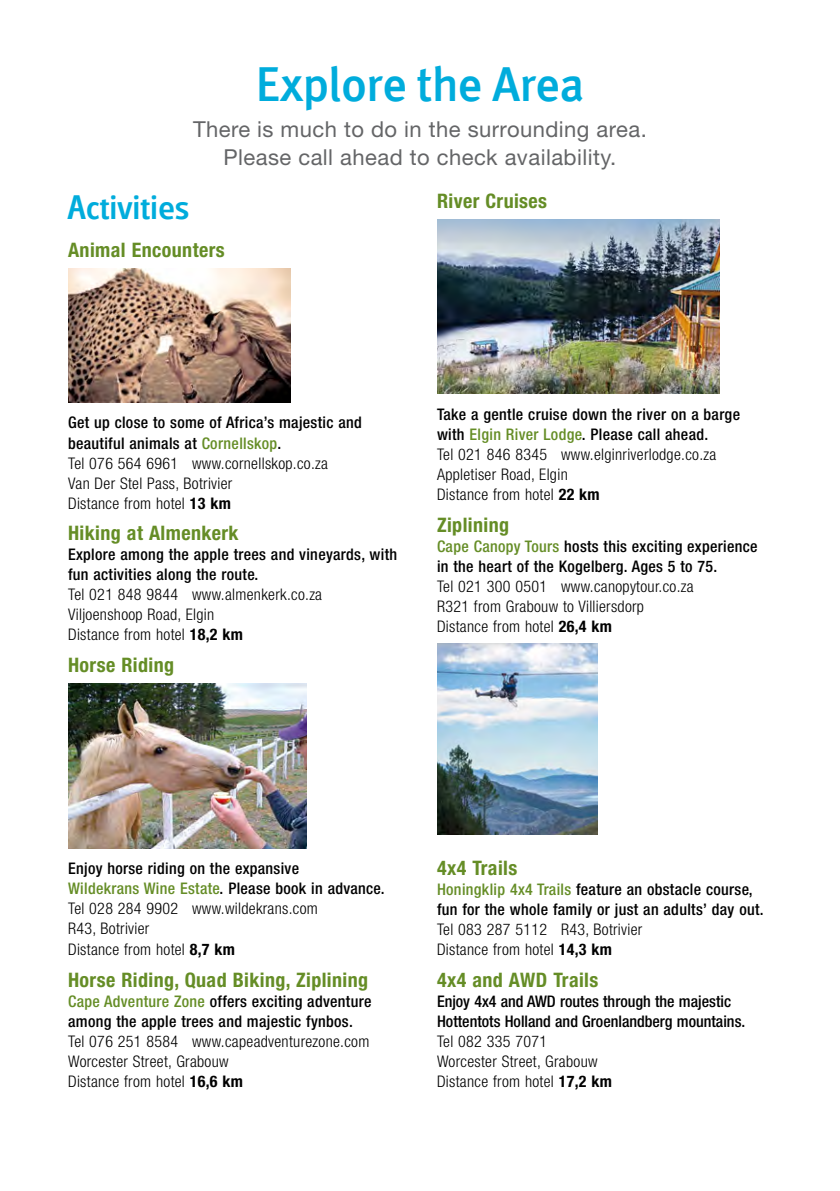
<style>
.page{position:relative;width:840px;height:1191px;background:#fff}
.page>*{position:absolute;margin:0;border:0;box-sizing:border-box;transform-origin:0 0}
.t1{font:500 48px "Meta Plus";letter-spacing:-.01em;color:#00acdc}
.t2{font:500 33px "Glasgow";letter-spacing:.02em;color:#00acdc}
.t3{font:22px/28px "Helvetica Neue LT Std";letter-spacing:.02em;color:#646567;text-align:center}
.t4{font:700 condensed 20px "Helvetica Neue LT Std";letter-spacing:.02em;color:#658d26}
.t5{font:300 condensed 16px/20px "Helvetica Neue LT Std";letter-spacing:.02em;color:#000}
.t6{font:500 condensed 16px/20px "Helvetica Neue LT Std";letter-spacing:.02em;color:#000}
.t7{font:500 condensed 16px/20px "Helvetica Neue LT Std";color:#000}
.s1{font-weight:500}
.s2{font-weight:500;color:#658d26}
.s3{font-weight:700}
.s4{color:#658d26}
</style>
<div class="page">
<img style="left:68px;top:268px;width:222px;height:135px">
<img style="left:68px;top:683px;width:238px;height:165px">
<img style="left:437px;top:219px;width:282px;height:174px">
<img style="left:437px;top:643px;width:159px;height:191px">
<h1 class="t1" style="left:255px;top:57px;width:330px">Explore the Area</h1>
<h3 class="t3" style="left:193px;top:115px;width:455px">There is much to do in the surrounding area.<br>Please call ahead to check availability.</h3>
<h2 class="t2" style="left:68px;top:185px;width:123px">Activities</h2>
<p class="t4" style="left:68px;top:237px;width:158px">Animal Encounters</p>
<p class="t4" style="left:437px;top:188px;width:112px">River Cruises</p>
<p class="t5" style="left:68px;top:413px;width:295px"><span class="s1">Get up close to some of Africa’s majestic and beautiful animals at</span> <span class="s2">Cornellskop</span><span class="s1">.<br></span>Tel 076 564 6961 www.cornellskop.co.za<br>Van Der Stel Pass, Botrivier<br>Distance from hotel <span class="s3">13 km</span></p>
<p class="t4" style="left:68px;top:520px;width:172px">Hiking at Almenkerk</p>
<p class="t6" style="left:68px;top:544px;width:330px">Explore among the apple trees and vineyards, with fun activities along the route.</p>
<p class="t5" style="left:68px;top:584px;width:255px">Tel 021 848 9844 www.almenkerk.co.za<br>Viljoenshoop Road, Elgin<br>Distance from hotel <span class="s3">18,2 km</span></p>
<p class="t4" style="left:68px;top:653px;width:107px">Horse Riding</p>
<p class="t5" style="left:437px;top:404px;width:304px"><span class="s1">Take a gentle cruise down the river on a barge with</span> <span class="s2">Elgin River Lodge</span><span class="s1">. Please call ahead.<br></span>Tel 021 846 8345 www.elginriverlodge.co.za Appletiser Road, Elgin<br>Distance from hotel <span class="s3">22 km</span></p>
<p class="t4" style="left:437px;top:513px;width:74px">Ziplining</p>
<p class="t6" style="left:437px;top:536px;width:322px"><span class="s4">Cape Canopy Tours</span> hosts this exciting experience in the heart of the Kogelberg. Ages 5 to 75.</p>
<p class="t5" style="left:437px;top:576px;width:258px">Tel 021 300 0501 www.canopytour.co.za<br>R321 from Grabouw to Villiersdorp<br>Distance from hotel <span class="s3">26,4 km</span></p>
<p class="t5" style="left:68px;top:858px;width:318px"><span class="s1">Enjoy horse riding on the expansive<br></span><span class="s2">Wildekrans Wine Estate</span><span class="s1">. Please book in advance.<br></span>Tel 028 284 9902 www.wildekrans.com<br>R43, Botrivier<br>Distance from hotel <span class="s3">8,7 km</span></p>
<p class="t4" style="left:68px;top:967px;width:301px">Horse Riding, Quad Biking, Ziplining</p>
<p class="t6" style="left:68px;top:991px;width:305px"><span class="s4">Cape Adventure Zone</span> offers exciting adventure among the apple trees and majestic fynbos.</p>
<p class="t5" style="left:68px;top:1031px;width:302px">Tel 076 251 8584 www.capeadventurezone.com<br>Worcester Street, Grabouw<br>Distance from hotel <span class="s3">16,6 km</span></p>
<p class="t4" style="left:437px;top:855px;width:82px">4x4 Trails</p>
<p class="t6" style="left:437px;top:879px;width:328px"><span class="s4">Honingklip 4x4 Trails</span> feature an obstacle course, fun for the whole family or just an adults’ day out.</p>
<p class="t5" style="left:437px;top:919px;width:207px">Tel 083 287 5112 R43, Botrivier<br>Distance from hotel <span class="s3">14,3 km</span></p>
<p class="t4" style="left:437px;top:968px;width:163px">4x4 and AWD Trails</p>
<p class="t7" style="left:437px;top:991px;width:309px">Enjoy 4x4 and AWD routes through the majestic<br>Hottentots Holland and Groenlandberg mountains.</p>
<p class="t5" style="left:437px;top:1031px;width:176px">Tel 082 335 7071<br>Worcester Street, Grabouw<br>Distance from hotel <span class="s3">17,2 km</span></p>
</div>
